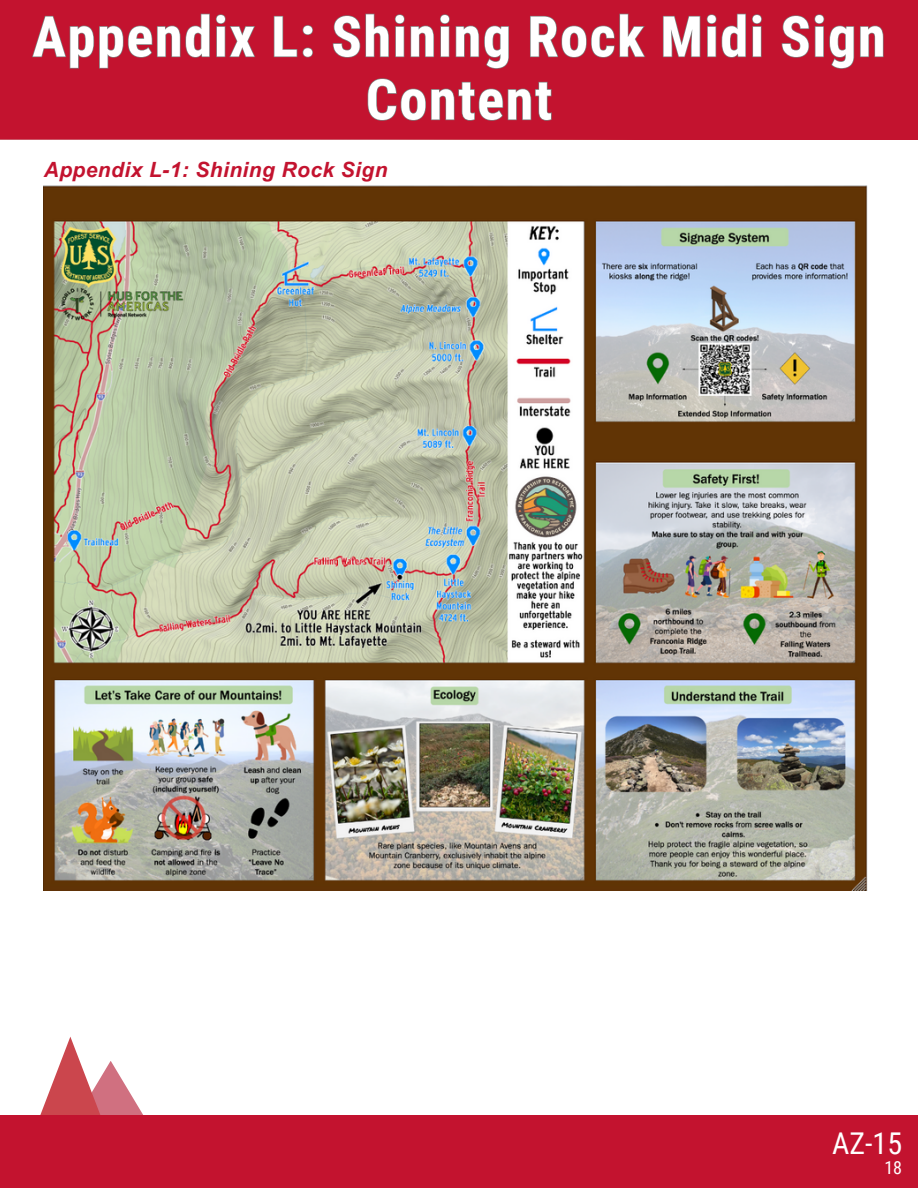
<style>
.page{position:relative;width:918px;height:1188px;background:#fff}
.page>*{position:absolute;margin:0;border:0;box-sizing:border-box;transform-origin:0 0}
.t1{font:700 56.1px/63px "Roboto Condensed";letter-spacing:.03em;color:#fff;text-align:center}
.t2{font:30px "Roboto Condensed";color:#fff}
.t3{font:italic 700 21px "Arial MT Pro";letter-spacing:.02em;color:#c3132f}
.t4{font:18px "Roboto Condensed";color:#fff}
</style>
<div class="page">
<svg style="left:40px;top:1037px;width:103px;height:78px"></svg>
<img style="left:44px;top:185px;width:823px;height:706px">
<div style="left:0;top:0;width:918px;height:139px;background:#c3132f"></div>
<svg style="left:32px;top:13px;width:852px;height:56px"></svg>
<svg style="left:367px;top:78px;width:185px;height:43px"></svg>
<div style="left:0;top:1115px;width:918px;height:72px;background:#c3132f"></div>
<p class="t1" style="left:32px;top:6px;width:855px">Appendix L: Shining Rock Midi Sign<br>Content</p>
<p class="t3" style="left:44px;top:161px;width:345px">Appendix L-1: Shining Rock Sign</p>
<p class="t2" style="left:832px;top:1127px;width:71px">AZ-15</p>
<p class="t4" style="left:884px;top:1157px;width:19px">18</p>
</div>
